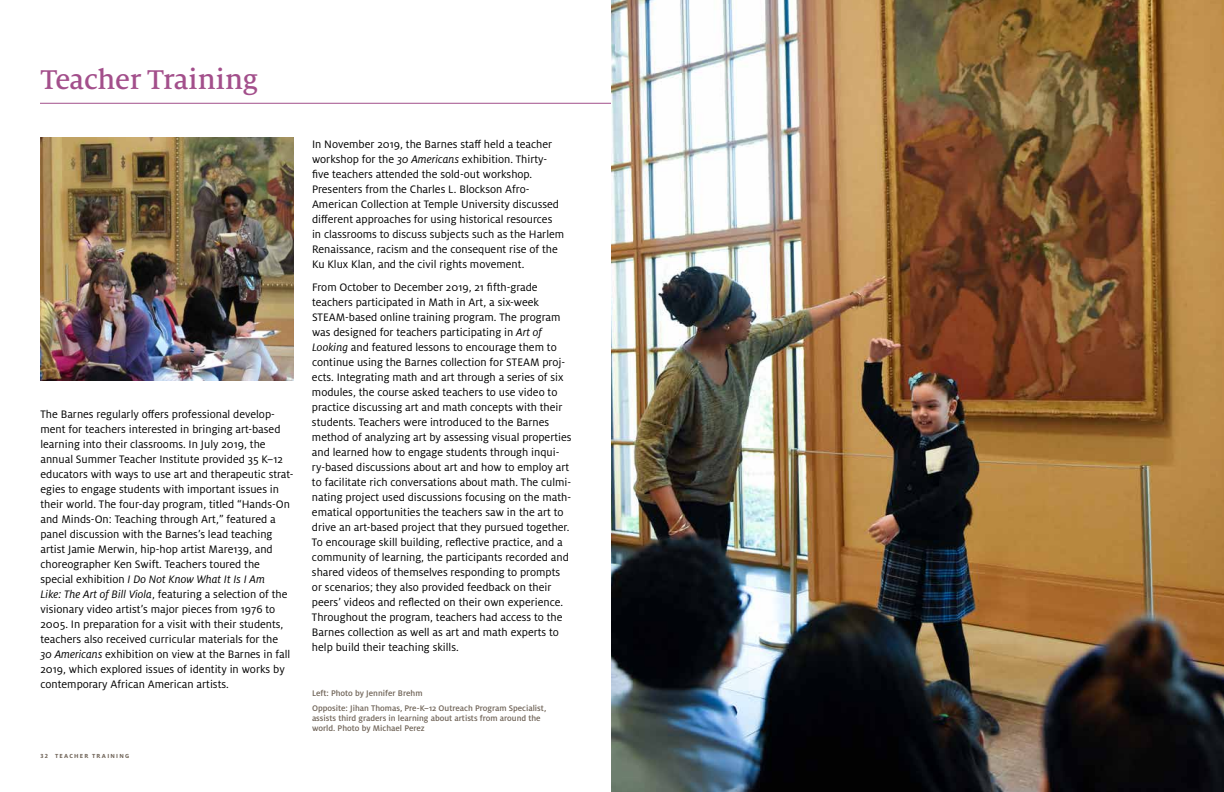
<style>
.page{position:relative;width:1224px;height:792px;background:#fff}
.page>*{position:absolute;margin:0;border:0;box-sizing:border-box;transform-origin:0 0}
.t1{font:500 30px "Milo Serif OT";letter-spacing:-.01em;color:#a34f8b}
.t2{font:12px/15px "Milo OT";color:#000}
.t3{font:500 9px/15px "Milo OT";color:#6e6256}
.t4{font:700 6.5px "Milo OT";letter-spacing:.19em;color:#6e6256}
.s1{font-style:italic}
</style>
<div class="page">
<hr style="left:40px;top:103px;width:572px;height:1px;background:#a34f8b">
<img style="left:40px;top:138px;width:254px;height:243px">
<img style="left:612px;top:0;width:612px;height:792px">
<h1 class="t1" style="left:40px;top:64px;width:219px">Teacher Training</h1>
<p class="t2" style="left:40px;top:407px;width:254px">The Barnes regularly offers professional develop&shy;ment for teachers interested in bringing art-based learning into their classrooms. In July 2019, the annual Summer Teacher Institute provided 35 K–12 educators with ways to use art and therapeutic strat&shy;egies to engage students with important issues in their world. The four-day program, titled “Hands-On and Minds-On: Teaching through Art,” featured a panel discussion with the Barnes’s lead teaching artist Jamie Merwin, hip-hop artist Mare139, and choreographer Ken Swift. Teachers toured the special exhibition <span class="s1">I Do Not Know What It Is I Am<br>Like: The Art of Bill Viola</span>, featuring a selection of the visionary video artist’s major pieces from 1976 to 2005. In preparation for a visit with their students, teachers also received curricular materials for the<br><span class="s1">30 Americans</span> exhibition on view at the Barnes in fall 2019, which explored issues of identity in works by contemporary African American artists.</p>
<p class="t4" style="left:40px;top:752px;width:90px">32 TEACHER TRAI NI NG</p>
<p class="t2" style="left:312px;top:137px;width:254px">In November 2019, the Barnes staff held a teacher workshop for the <span class="s1">30 Americans</span> exhibition. Thirty&shy;five teachers attended the sold-out workshop.<br>Presenters from the Charles L. Blockson Afro-American Collection at Temple University discussed different approaches for using historical resources in classrooms to discuss subjects such as the Harlem Renaissance, racism and the consequent rise of the Ku Klux Klan, and the civil rights movement.</p>
<p class="t2" style="left:312px;top:279px;width:261px">From October to December 2019, 21 fifth-grade teachers participated in Math in Art, a six-week STEAM-based online training program. The program was designed for teachers participating in <span class="s1">Art of Looking</span> and featured lessons to encourage them to continue using the Barnes collection for STEAM proj&shy;ects. Integrating math and art through a series of six modules, the course asked teachers to use video to practice discussing art and math concepts with their students. Teachers were introduced to the Barnes method of analyzing art by assessing visual properties and learned how to engage students through inqui&shy;ry-based discussions about art and how to employ art to facilitate rich conversations about math. The culmi&shy;nating project used discussions focusing on the math&shy;ematical opportunities the teachers saw in the art to drive an art-based project that they pursued together.<br>To encourage skill building, reflective practice, and a community of learning, the participants recorded and shared videos of themselves responding to prompts or scenarios; they also provided feedback on their peers’ videos and reflected on their own experience.<br>Throughout the program, teachers had access to the Barnes collection as well as art and math experts to help build their teaching skills.</p>
<p class="t3" style="left:312px;top:685px;width:236px">Left: Photo by Jennifer Brehm<br>Opposite: Jihan Thomas, Pre-K–12 Outreach Program Specialist,</p>
<p class="t3" style="left:312px;top:713px;width:230px;line-height:10px">assists third graders in learning about artists from around the world. Photo by Michael Perez</p>
</div>
